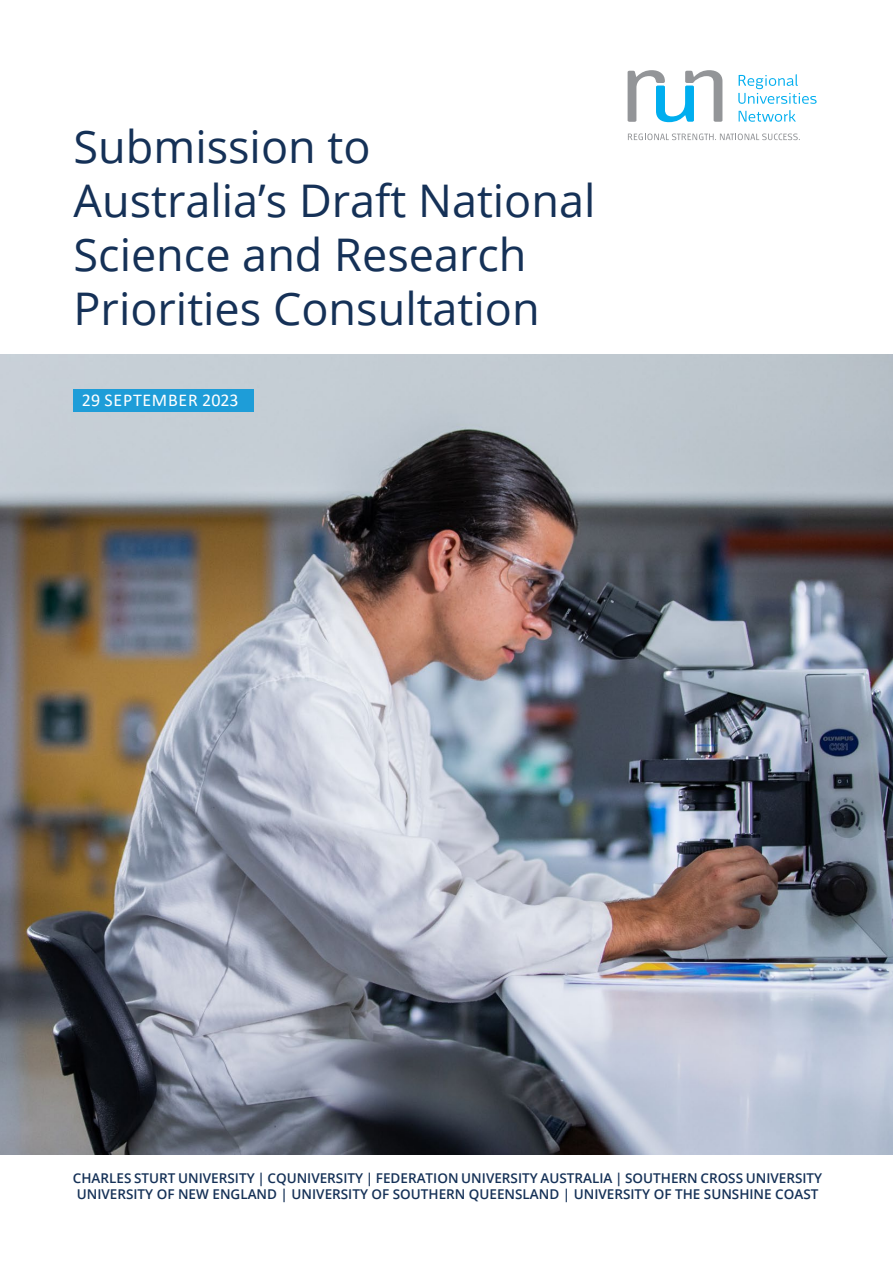
<style>
.page{position:relative;width:893px;height:1263px;background:#fff}
.page>*{position:absolute;margin:0;border:0;box-sizing:border-box;transform-origin:0 0}
.t1{font:45px/54px "Open Sans";color:#153157}
.t2{font:18px "Calibri";letter-spacing:.04em;color:#fff}
.t3{font:600 13.5px/16.2px "Open Sans";color:#153157}
</style>
<div class="page">
<img style="left:0;top:355px;width:893px;height:800px">
<svg style="left:628px;top:70px;width:94px;height:52px"></svg>
<svg style="left:739px;top:110px;width:57px;height:12px"></svg>
<svg style="left:738px;top:74px;width:79px;height:30px"></svg>
<svg style="left:628px;top:134px;width:172px;height:6px"></svg>
<div style="left:74px;top:389px;width:180px;height:22px;background:#1e9dd8"></div>
<h1 class="t1" style="left:74px;top:119px;width:523px">Submission to<br>Australia’s Draft National<br>Science and Research<br>Priorities Consultation</h1>
<h2 class="t2" style="left:82px;top:388px;width:158px">29 SEPTEMBER 2023</h2>
<p class="t3" style="left:73px;top:1170px;width:751px">CHARLES STURT UNIVERSITY | CQUNIVERSITY | FEDERATION UNIVERSITY AUSTRALIA | SOUTHERN CROSS UNIVERSITY<br>UNIVERSITY OF NEW ENGLAND | UNIVERSITY OF SOUTHERN QUEENSLAND | UNIVERSITY OF THE SUNSHINE COAST</p>
</div>
